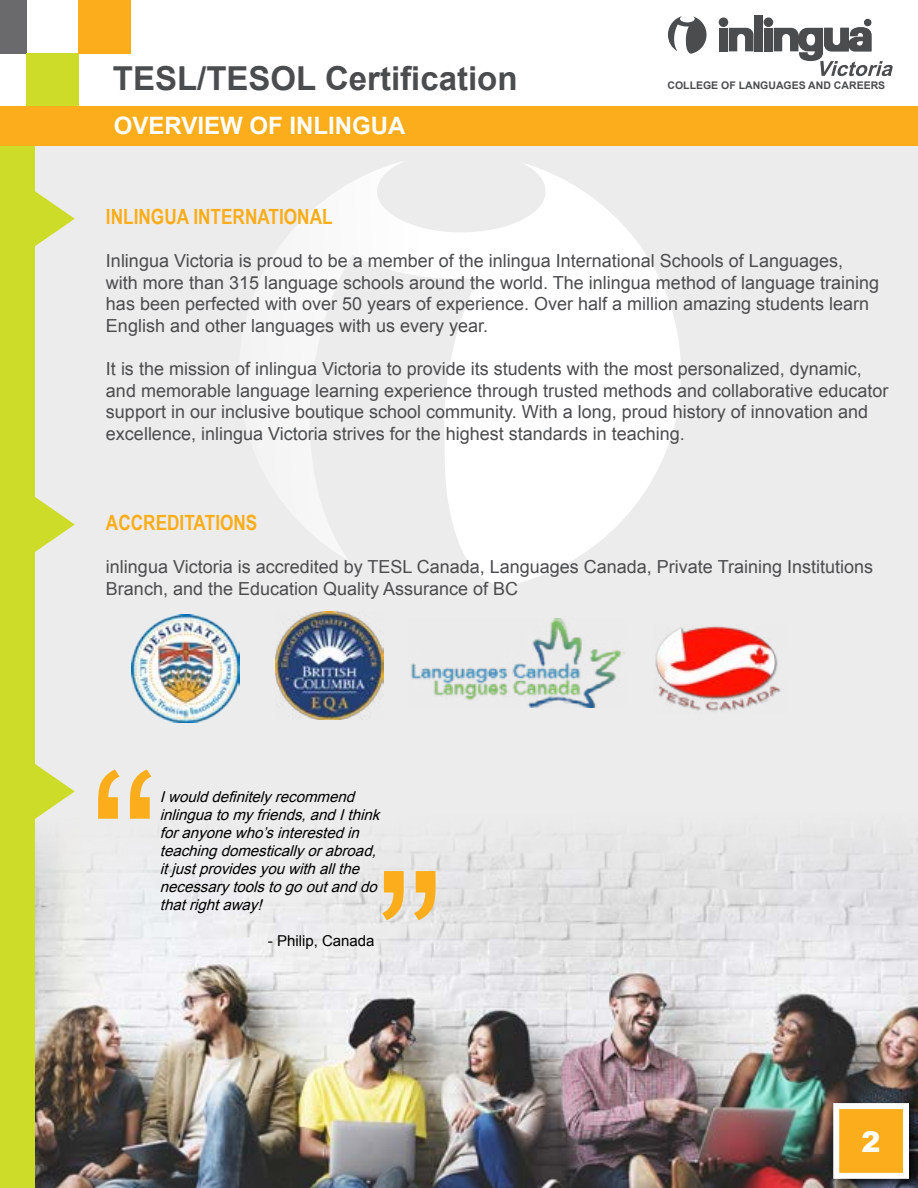
<style>
.page{position:relative;width:918px;height:1188px;background:#fff}
.page>*{position:absolute;margin:0;border:0;box-sizing:border-box;transform-origin:0 0}
.t1{font:210px "Arial";color:#fbad1b}
.t2{font:700 33px "Arial";color:#4b4c4e}
.t3{font:900 28.5px "Arial";color:#fff}
.t4{font:700 24px "Arial";color:#fff}
.t5{font:700 21px "Arial Narrow";color:#fbad1b}
.t6{font:18px/21.6px "Arial";color:#4b4c4e}
.t7{font:italic 15px/18px "Arial";color:#000}
.t8{font:15px "Arial";color:#000}
.t9{font:700 10.5px "Arial";color:#4b4c4e}
</style>
<div class="page">
<img style="left:35px;top:945px;width:883px;height:243px">
<div style="left:35px;top:146px;width:883px;height:799px;background:#edecec"></div>
<svg style="left:293px;top:162px;width:388px;height:423px;fill:#f8f8f8"></svg>
<svg style="left:668px;top:16px;width:39px;height:38px"></svg>
<div style="left:719px;top:17px;width:9px;height:10px;background:#4b4c4e;border-radius:50%"></div>
<div style="left:719px;top:28px;width:9px;height:23px;background:#4b4c4e"></div>
<div style="left:764px;top:17px;width:9px;height:10px;background:#4b4c4e;border-radius:50%"></div>
<div style="left:764px;top:28px;width:9px;height:23px;background:#4b4c4e"></div>
<div style="left:755px;top:15px;width:8px;height:36px;background:#4b4c4e"></div>
<svg style="left:729px;top:28px;width:24px;height:23px"></svg>
<svg style="left:774px;top:19px;width:119px;height:57px"></svg>
<svg style="left:35px;top:191px;width:40px;height:55px"></svg>
<svg style="left:35px;top:764px;width:40px;height:55px"></svg>
<svg style="left:35px;top:497px;width:40px;height:55px"></svg>
<div style="left:830px;top:1099px;width:88px;height:89px;background:#000;opacity:.75"></div>
<div style="left:836px;top:1106px;width:70px;height:70px;background:#fbad1b"></div>
<div style="left:833px;top:1103px;width:76px;height:76px;border:6px solid #fff"></div>
<div style="left:0;top:146px;width:35px;height:1042px;background:#cddc29"></div>
<div style="left:0;top:0;width:26px;height:54px;background:#6a6a6c"></div>
<div style="left:26px;top:54px;width:52px;height:52px;background:#cddc29"></div>
<div style="left:78px;top:0;width:53px;height:54px;background:#fbad1b"></div>
<div style="left:0;top:106px;width:918px;height:40px;background:#fbad1b"></div>
<img style="left:131px;top:614px;width:108px;height:108px">
<img style="left:411px;top:618px;width:213px;height:89px">
<img style="left:276px;top:612px;width:108px;height:108px">
<img style="left:655px;top:626px;width:126px;height:86px">
<h2 class="t2" style="left:113px;top:57px;width:406px">TESL/TESOL Certification</h2>
<h3 class="t4" style="left:114px;top:109px;width:293px">OVERVIEW OF INLINGUA</h3>
<p class="t9" style="left:668px;top:78px;width:219px">COLLEGE OF LANGUAGES AND CAREERS</p>
<p class="t5" style="left:106px;top:201px;width:228px">INLINGUA INTERNATIONAL</p>
<p class="t6" style="left:106px;top:250px;width:775px">Inlingua Victoria is proud to be a member of the inlingua International Schools of Languages, with more than 315 language schools around the world. The inlingua method of language training has been perfected with over 50 years of experience. Over half a million amazing students learn English and other languages with us every year.</p>
<p class="t6" style="left:106px;top:358px;width:784px">It is the mission of inlingua Victoria to provide its students with the most personalized, dynamic, and memorable language learning experience through trusted methods and collaborative educator support in our inclusive boutique school community. With a long, proud history of innovation and excellence, inlingua Victoria strives for the highest standards in teaching.</p>
<p class="t5" style="left:106px;top:507px;width:153px">ACCREDITATIONS</p>
<p class="t6" style="left:106px;top:556px;width:769px">inlingua Victoria is accredited by TESL Canada, Languages Canada, Private Training Institutions<br>Branch, and the Education Quality Assurance of BC</p>
<h1 class="t1" style="left:90px;top:711px;width:71px">“</h1>
<p class="t7" style="left:160px;top:788px;width:226px">Iwoulddefinitelyrecommend inlinguatomyfriends,andIthink foranyonewho’sinterestedin teachingdomesticallyorabroad, itjustprovidesyouwithallthe necessarytoolstogooutanddo thatrightaway!</p>
<p class="t8" style="left:268px;top:931px;width:108px">- Philip, Canada</p>
<h1 class="t1" style="left:375px;top:812px;width:71px">”</h1>
<h3 class="t3" style="left:862px;top:1121px;width:21px">2</h3>
</div>
